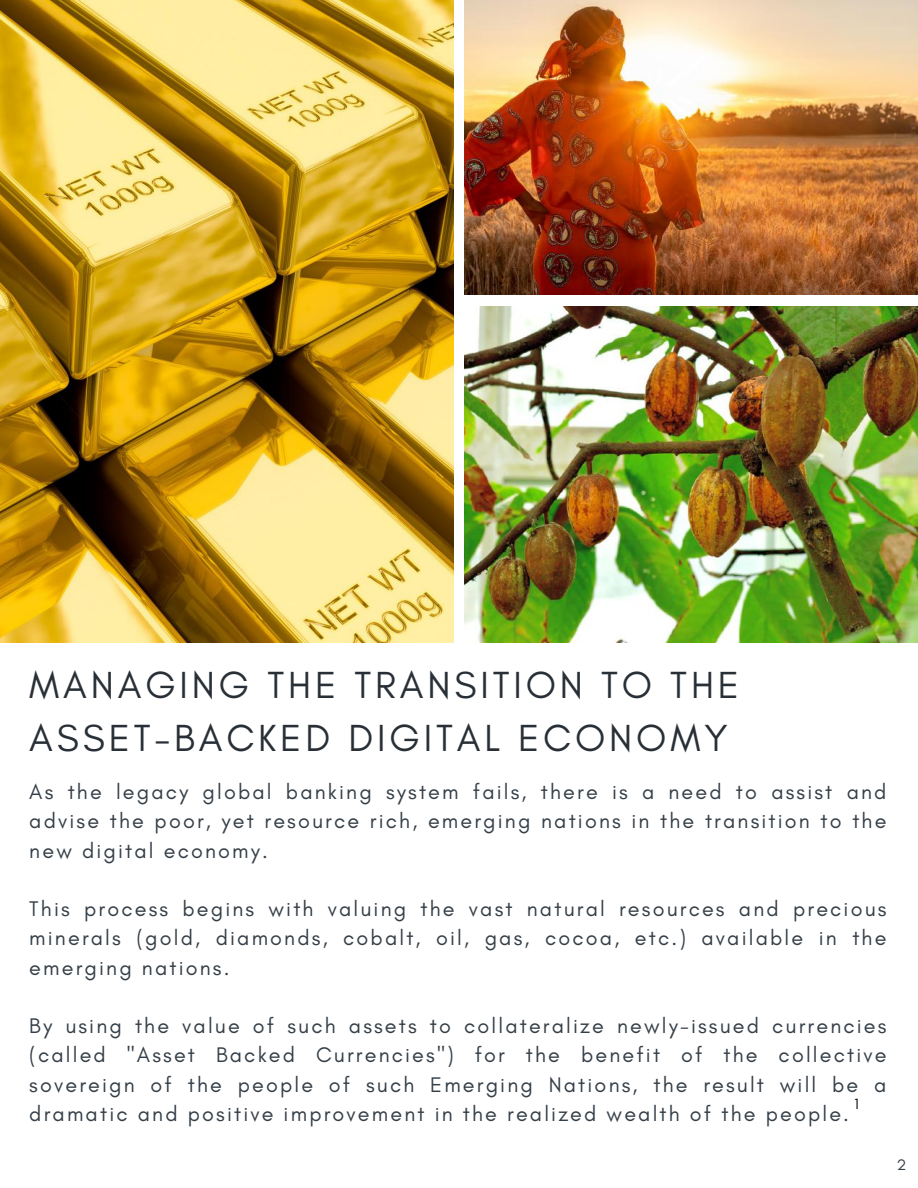
<style>
.page{position:relative;width:918px;height:1188px;background:#fff}
.page>*{position:absolute;margin:0;border:0;box-sizing:border-box;transform-origin:0 0}
.t1{font:38.4px/52.8px "Glacial Indifference";letter-spacing:.1em;color:#282f36}
.t2{font:21.6px/29.2px "Glacial Indifference";letter-spacing:.1em;color:#353f48;text-align:justify}
.t3{font:15.6px "Glacial Indifference";color:#353f48}
.t4{font:15px "Glacial Indifference";color:#000}
</style>
<div class="page">
<img style="left:0;top:0;width:453px;height:642px">
<img style="left:465px;top:0;width:453px;height:295px">
<img style="left:465px;top:306px;width:453px;height:336px">
<h1 class="t1" style="left:29px;top:658px;width:711px">MANAGING THE TRANSITION TO THE<br>ASSET-BACKED DIGITAL ECONOMY</h1>
<p class="t2" style="left:29px;top:777px;width:859px">As the legacy global banking system fails, there is a need to assist and advise the poor, yet resource rich, emerging nations in the transition to the new digital economy.</p>
<p class="t2" style="left:29px;top:894px;width:859px">This process begins with valuing the vast natural resources and precious minerals (gold, diamonds, cobalt, oil, gas, cocoa, etc.) available in the emerging nations.</p>
<p class="t2" style="left:29px;top:1011px;width:859px">By using the value of such assets to collateralize newly-issued currencies (called "Asset Backed Currencies") for the benefit of the collective sovereign of the people of such Emerging Nations, the result will be a dramatic and positive improvement in the realized wealth of the people.</p>
<p class="t4" style="left:854px;top:1095px;width:6px">1</p>
<p class="t3" style="left:897px;top:1155px;width:11px">2</p>
</div>
